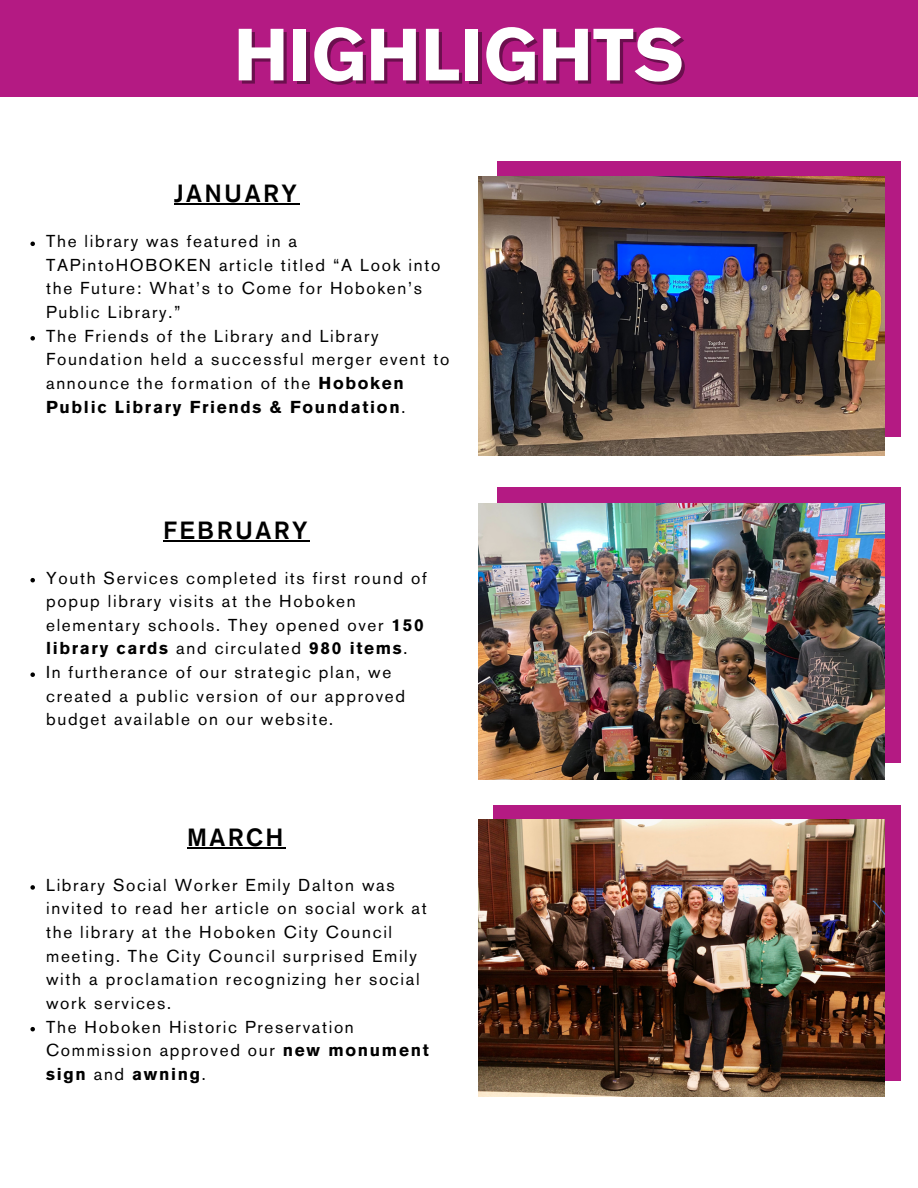
<style>
.page{position:relative;width:918px;height:1188px;background:#fff}
.page>*{position:absolute;margin:0;border:0;box-sizing:border-box;transform-origin:0 0}
.t1{font:700 73.05px "Akzidenz Grotesk Pro";color:#fff}
.t2{font:500 24.75px "Akzidenz Grotesk Pro";letter-spacing:.095em;color:#000}
.t3{font:17.1px/23.7px "Akzidenz Grotesk Pro";letter-spacing:.095em;color:#000}
.s1{font-weight:700}
</style>
<div class="page">
<div style="left:497px;top:161px;width:404px;height:276px;background:#b41a83"></div>
<img style="left:479px;top:176px;width:406px;height:279px">
<div style="left:497px;top:487px;width:404px;height:275px;background:#b41a83"></div>
<img style="left:479px;top:503px;width:406px;height:276px">
<div style="left:493px;top:805px;width:408px;height:276px;background:#b41a83"></div>
<img style="left:479px;top:820px;width:406px;height:277px">
<div style="left:0;top:0;width:918px;height:96px;background:#b41a83"></div>
<hr style="left:174px;top:203px;width:125px;height:2px;background:#000">
<svg style="left:30px;top:242px;width:5px;height:4px"></svg>
<svg style="left:30px;top:336px;width:5px;height:5px"></svg>
<hr style="left:163px;top:540px;width:147px;height:2px;background:#000">
<svg style="left:30px;top:578px;width:5px;height:4px"></svg>
<svg style="left:30px;top:672px;width:5px;height:5px"></svg>
<hr style="left:187px;top:847px;width:99px;height:2px;background:#000">
<svg style="left:30px;top:885px;width:5px;height:5px"></svg>
<svg style="left:30px;top:1027px;width:5px;height:4px"></svg>
<p class="t1" style="left:234px;top:26px;width:452px">HIGHLIGHTS</p>
<p class="t2" style="left:174px;top:183px;width:124px">JANUARY</p>
<p class="t3" style="left:46px;top:231px;width:396px">The library was featured in a<br>TAPintoHOBOKEN article titled “A Look into the Future: What’s to Come for Hoboken’s<br>Public Library.”</p>
<p class="t3" style="left:46px;top:326px;width:405px">The Friends of the Library and Library Foundation held a successful merger event to announce the formation of the <span class="s1">Hoboken Public Library Friends &amp; Foundation</span>.</p>
<p class="t2" style="left:163px;top:520px;width:146px">FEBRUARY</p>
<p class="t3" style="left:46px;top:567px;width:382px">Youth Services completed its first round of popup library visits at the Hoboken elementary schools. They opened over <span class="s1">150 library cards</span> and circulated <span class="s1">980 items</span>.</p>
<p class="t3" style="left:46px;top:662px;width:361px">In furtherance of our strategic plan, we created a public version of our approved budget available on our website.</p>
<p class="t2" style="left:187px;top:827px;width:98px">MARCH</p>
<p class="t3" style="left:46px;top:875px;width:382px">Library Social Worker Emily Dalton was invited to read her article on social work at the library at the Hoboken City Council meeting. The City Council surprised Emily with a proclamation recognizing her social work services.</p>
<p class="t3" style="left:46px;top:1016px;width:384px">The Hoboken Historic Preservation<br>Commission approved our <span class="s1">new monument sign</span> and <span class="s1">awning</span>.</p>
</div>
